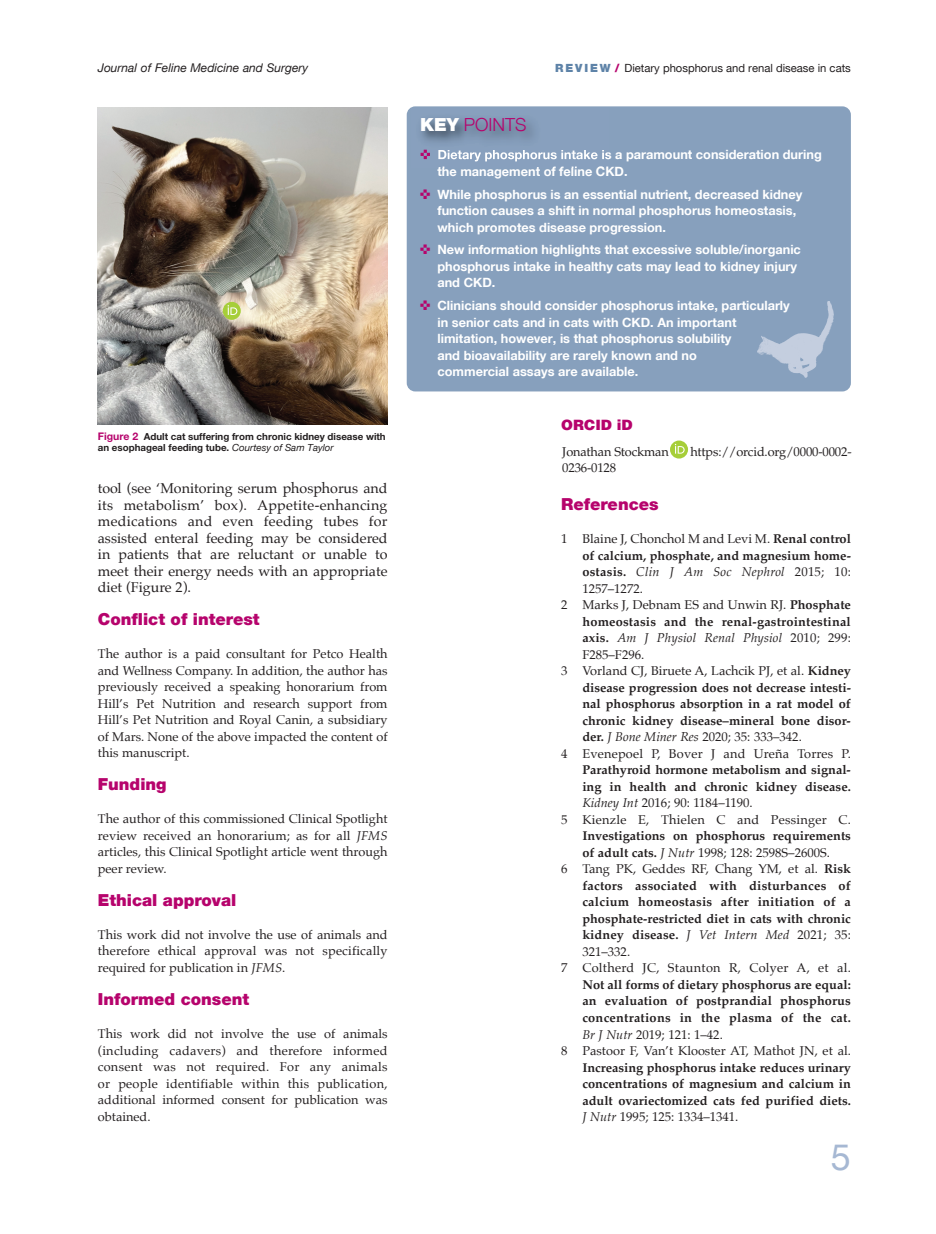
<style>
.page{position:relative;width:936px;height:1234px;background:#fff}
.page>*{position:absolute;margin:0;border:0;box-sizing:border-box;transform-origin:0 0}
.t1{font:36px "Helvetica Neue CE";color:#a6b8d3}
.t2{font:300 18px "Helvetica Neue CE";color:#b6036c}
.t3{font:900 16.5px "Helvetica Neue CE";color:#b6036c}
.t4{font:14.25px/16.5px "Palatino";color:#231f20;text-align:justify}
.t5{font:900 14.25px "Helvetica LT Std";color:#b6036c}
.t6{font:12.75px/16.5px "Palatino";color:#231f20;text-align:justify}
.t7{font:700 12.75px/16.5px "Palatino";color:#231f20;text-align:justify}
.t8{font:700 12.75px/16.5px "Helvetica Neue CE";color:#fff}
.t9{font:700 12.75px "Palatino";letter-spacing:.02em;color:#231f20}
.t10{font:italic 12.75px "Palatino";letter-spacing:.015em;color:#231f20}
.t11{font:12.75px "Palatino";letter-spacing:.02em;color:#231f20}
.t12{font:12.75px "Palatino LT Std";letter-spacing:-.015em;color:#231f20}
.t13{font:italic 12px "Helvetica Neue CE";color:#231f20}
.t14{font:11.25px "Helvetica Neue CE";color:#231f20}
.t15{font:700 9.75px/11.2px "Helvetica Neue LT Pro";color:#231f20}
.s1{font-weight:900;color:#5e83a8}
.s2{font-weight:900;color:#b6036c}
.s3{font-weight:900;color:#fff}
.s4{font-size:10.5px;color:#b6036c}
.s5{font-family:"Helvetica Neue CE";font-weight:400;font-style:italic}
.s6{font-style:italic}
.s7{font-weight:700}
.s8{font-weight:700;font-style:normal}
.s9{font-style:normal}
.s10{font-weight:400;font-style:italic}
.s11{font-weight:400}
</style>
<div class="page">
<div style="left:406px;top:106px;width:444px;height:285px;background:#87a0bd;border-radius:9px"></div>
<img style="left:757px;top:301px;width:77px;height:77px">
<img style="left:98px;top:108px;width:289px;height:317px">
<img style="left:421px;top:119px;width:187px;height:48px">
<img style="left:438px;top:150px;width:43px;height:11px">
<img style="left:437px;top:166px;width:47px;height:1px">
<svg style="left:670px;top:440px;width:18px;height:18px"></svg>
<svg style="left:674px;top:443px;width:10px;height:10px"></svg>
<div style="left:223px;top:302px;width:18px;height:18px;background:#a6ce39;border-radius:50%"></div>
<svg style="left:227px;top:305px;width:10px;height:10px"></svg>
<svg style="left:420px;top:150px;width:10px;height:9px"></svg>
<p class="t13" style="left:98px;top:63px;width:212px">Journal of Feline Medicine and Surgery</p>
<p class="t14" style="left:555px;top:63px;width:297px"><span class="s1">R E V I E W</span> <span class="s2">/</span> Dietary phosphorus and renal disease in cats</p>
<h2 class="t2" style="left:420px;top:117px;width:108px"><span class="s3">KEY</span> POINTS</h2>
<p class="t15" style="left:98px;top:432px;width:289px"><span class="s4">Figure 2</span> Adult cat suffering from chronic kidney disease with an esophageal feeding tube. <span class="s5">Courtesy of Sam Taylor</span></p>
<p class="t4" style="left:98px;top:481px;width:291px">tool (see ‘Monitoring serum phosphorus and its metabolism’ box). Appetite-enhancing medications and even feeding tubes for assisted enteral feeding may be considered in patients that are reluctant or unable to meet their energy needs with an appropriate diet (Figure 2).</p>
<p class="t3" style="left:98px;top:612px;width:163px">Conflict of interest</p>
<p class="t6" style="left:98px;top:646px;width:291px">The author is a paid consultant for Petco Health and Wellness Company. in addition, the author has previously received a speaking honorarium from Hill’s Pet Nutrition and research support from Hill’s Pet Nutrition and Royal Canin, a subsidiary of Mars. None of the above impacted the content of this manuscript.</p>
<p class="t3" style="left:98px;top:777px;width:70px">Funding</p>
<p class="t6" style="left:98px;top:811px;width:291px">The author of this commissioned Clinical Spotlight review received an honorarium; as for all <span class="s6">JFMS </span>articles, this Clinical Spotlight article went through peer review.</p>
<p class="t3" style="left:98px;top:893px;width:140px">Ethical approval</p>
<p class="t6" style="left:98px;top:927px;width:291px">This work did not involve the use of animals and therefore ethical approval was not specifically required for publication in <span class="s6">JFMS</span>.</p>
<p class="t3" style="left:98px;top:992px;width:153px">Informed consent</p>
<p class="t6" style="left:98px;top:1026px;width:291px">This work did not involve the use of animals (including cadavers) and therefore informed consent was not required. For any animals or people identifiable within this publication, additional informed consent for publication was obtained.</p>
<p class="t8" style="left:437px;top:147px;width:386px">Dietary phosphorus intake is a paramount consideration during the management of feline CKD.</p>
<p class="t8" style="left:437px;top:187px;width:366px">While phosphorus is an essential nutrient, decreased kidney function causes a shift in normal phosphorus homeostasis, which promotes disease progression.</p>
<p class="t8" style="left:437px;top:243px;width:365px">New information highlights that excessive soluble/inorganic phosphorus intake in healthy cats may lead to kidney injury and CKD.</p>
<p class="t8" style="left:437px;top:298px;width:354px">Clinicians should consider phosphorus intake, particularly in senior cats and in cats with CKD. An important limitation, however, is that phosphorus solubility<br>and bioavailability are rarely known and no<br>commercial assays are available.</p>
<p class="t5" style="left:561px;top:415px;width:73px">ORCID iD</p>
<p class="t12" style="left:562px;top:443px;width:108px">Jonathan Stockman</p>
<p class="t12" style="left:690px;top:444px;width:163px">https://orcid.org/0000-0002-</p>
<p class="t12" style="left:562px;top:460px;width:55px">0236-0128</p>
<p class="t3" style="left:561px;top:497px;width:99px">References</p>
<p class="t6" style="left:561px;top:531px;width:291px">1 Blaine J, Chonchol M and Levi M. <span class="s7">Renal control</span></p>
<p class="t7" style="left:582px;top:548px;width:270px">of calcium, phosphate, and magnesium home-</p>
<p class="t10" style="left:582px;top:565px;width:270px"><span class="s8">ostasis.</span> Clin J Am Soc Nephrol <span class="s9">2015; 10:</span></p>
<p class="t6" style="left:582px;top:581px;width:62px">1257–1272.</p>
<p class="t6" style="left:561px;top:597px;width:291px">2 Marks J, debnam ES and Unwin RJ. <span class="s7">Phosphate</span></p>
<p class="t7" style="left:582px;top:614px;width:270px">homeostasis and the renal-gastrointestinal</p>
<p class="t10" style="left:582px;top:631px;width:270px"><span class="s8">axis.</span> Am J Physiol Renal Physiol <span class="s9">2010; 299:</span></p>
<p class="t6" style="left:582px;top:647px;width:63px">F285–F296.</p>
<p class="t6" style="left:561px;top:663px;width:291px">3 Vorland CJ, Biruete A, Lachcik PJ, et al. <span class="s7">Kidney</span></p>
<p class="t7" style="left:582px;top:680px;width:270px">disease progression does not decrease intesti-</p>
<p class="t7" style="left:582px;top:696px;width:270px">nal phosphorus absorption in a rat model of</p>
<p class="t7" style="left:582px;top:713px;width:270px">chronic kidney disease–mineral bone disor-</p>
<p class="t6" style="left:582px;top:729px;width:221px"><span class="s7">der.</span> <span class="s6">J Bone Miner Res</span> 2020; 35: 333–342.</p>
<p class="t6" style="left:561px;top:746px;width:291px">4 Evenepoel P, Bover J and Ureña Torres P.</p>
<p class="t7" style="left:582px;top:762px;width:270px">Parathyroid hormone metabolism and signal-</p>
<p class="t7" style="left:582px;top:779px;width:270px">ing in health and chronic kidney disease.</p>
<p class="t6" style="left:582px;top:795px;width:172px"><span class="s6">Kidney Int</span> 2016; 90: 1184–1190.</p>
<p class="t11" style="left:561px;top:813px;width:291px">5 Kienzle E, Thielen C and Pessinger C.</p>
<p class="t7" style="left:582px;top:828px;width:270px">Investigations on phosphorus requirements</p>
<p class="t6" style="left:582px;top:845px;width:249px"><span class="s7">of adult cats.</span> <span class="s6">J Nutr</span> 1998; 128: 2598S–2600S.</p>
<p class="t6" style="left:561px;top:861px;width:291px">6 Tang PK, Geddes RF, Chang YM, et al. <span class="s7">Risk</span></p>
<p class="t9" style="left:582px;top:879px;width:270px">factors associated with disturbances of</p>
<p class="t9" style="left:582px;top:895px;width:270px">calcium homeostasis after initiation of a</p>
<p class="t7" style="left:582px;top:911px;width:270px">phosphate-restricted diet in cats with chronic</p>
<p class="t7" style="left:582px;top:927px;width:270px">kidney disease. <span class="s10">J Vet Intern Med</span> <span class="s11">2021; 35:</span></p>
<p class="t6" style="left:582px;top:944px;width:49px">321–332.</p>
<p class="t11" style="left:561px;top:961px;width:291px">7 Coltherd JC, Staunton R, Colyer A, et al.</p>
<p class="t7" style="left:582px;top:977px;width:270px">Not all forms of dietary phosphorus are equal:</p>
<p class="t7" style="left:582px;top:993px;width:270px">an evaluation of postprandial phosphorus</p>
<p class="t9" style="left:582px;top:1011px;width:270px">concentrations in the plasma of the cat.</p>
<p class="t6" style="left:582px;top:1026px;width:142px"><span class="s6">Br J Nutr</span> 2019; 121: 1–42.</p>
<p class="t6" style="left:561px;top:1043px;width:291px">8 Pastoor F, Van’t Klooster AT, Mathot JN, et al.</p>
<p class="t7" style="left:582px;top:1059px;width:270px">Increasing phosphorus intake reduces urinary concentrations of magnesium and calcium in adult ovariectomized cats fed purified diets.<br><span class="s10">J Nutr</span> <span class="s11">1995; 125: 1334–1341.</span></p>
<h1 class="t1" style="left:830px;top:1142px;width:22px">5</h1>
</div>
